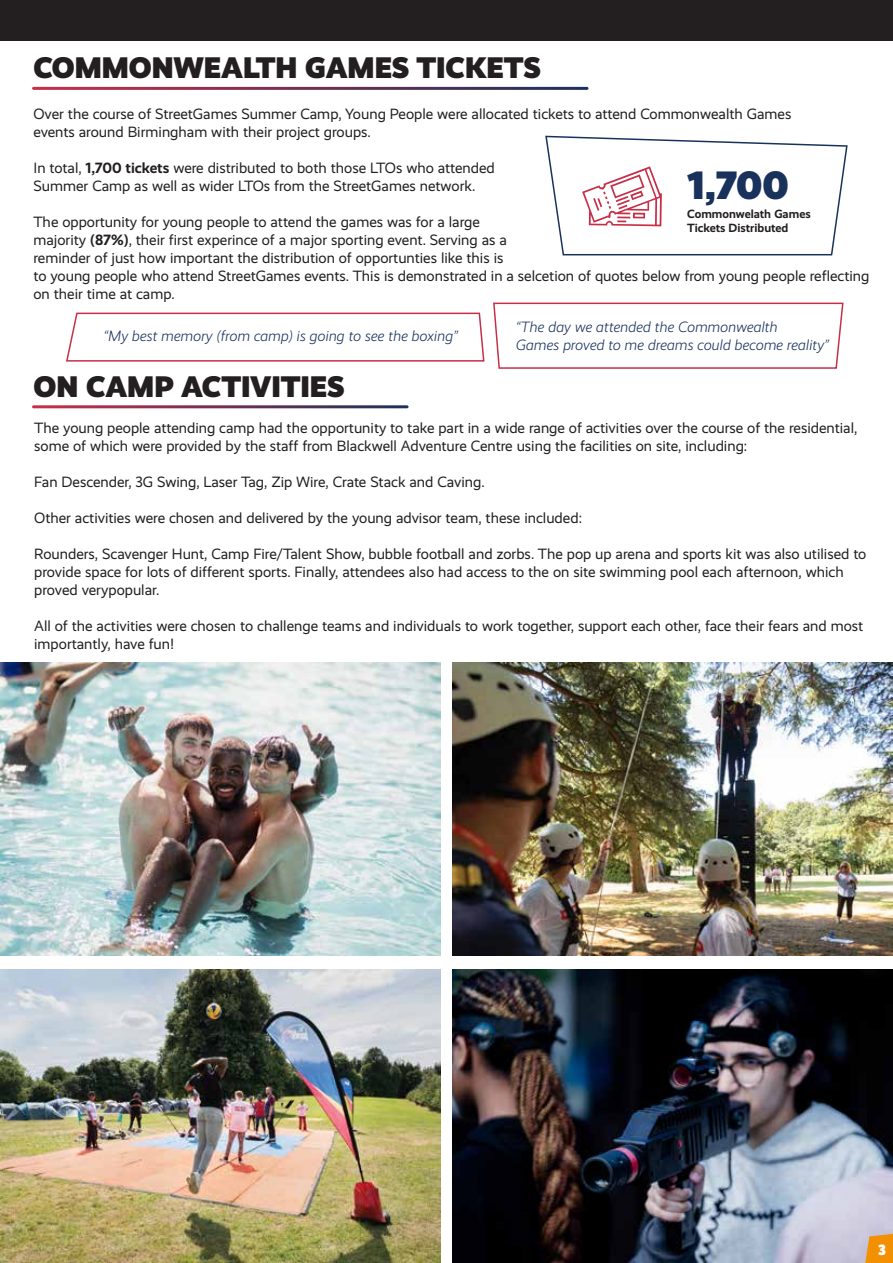
<style>
.page{position:relative;width:893px;height:1263px;background:#fff}
.page>*{position:absolute;margin:0;border:0;box-sizing:border-box;transform-origin:0 0}
.t1{font:900 39.9px "Realist";color:#19325b}
.t2{font:900 30px "Realist";letter-spacing:-.005em;color:#231f20}
.t3{font:15px/18px "Realist";color:#231f20}
.t4{font:italic 300 15px/18px "Realist";color:#19325b}
.t5{font:900 15px "Realist";color:#fff}
.t6{font:700 12px/14.4px "Realist";color:#231f20}
.s1{font-weight:700}
</style>
<div class="page">
<div style="left:0;top:0;width:893px;height:41px;background:#231f20"></div>
<img style="left:452px;top:969px;width:441px;height:294px">
<img style="left:0;top:662px;width:441px;height:294px">
<img style="left:452px;top:662px;width:441px;height:294px">
<img style="left:0;top:969px;width:440px;height:294px">
<svg style="left:865px;top:1234px;width:28px;height:29px"></svg>
<svg style="left:545px;top:135px;width:303px;height:121px"></svg>
<svg style="left:66px;top:312px;width:419px;height:50px"></svg>
<svg style="left:493px;top:302px;width:351px;height:67px"></svg>
<h2 class="t2" style="left:33px;top:50px;width:509px">COMMONWEALTH GAMES TICKETS</h2>
<p class="t3" style="left:33px;top:105px;width:759px">Over the course of StreetGames Summer Camp, Young People were allocated tickets to attend Commonwealth Games events around Birmingham with their project groups.</p>
<p class="t3" style="left:33px;top:159px;width:463px">In total, <span class="s1">1,700 tickets</span> were distributed to both those LTOs who attended<br>Summer Camp as well as wider LTOs from the StreetGames network.</p>
<p class="t3" style="left:33px;top:213px;width:837px">The opportunity for young people to attend the games was for a large<br>majority <span class="s1">(87%)</span>, their first experince of a major sporting event. Serving as a<br>reminder of just how important the distribution of opportunties like this is<br>to young people who attend StreetGames events. This is demonstrated in a selcetion of quotes below from young people reflecting on their time at camp.</p>
<p class="t4" style="left:516px;top:318px;width:315px">“The day we attended the Commonwealth<br>Games proved to me dreams could become reality”</p>
<h1 class="t1" style="left:687px;top:161px;width:103px">1,700</h1>
<p class="t6" style="left:687px;top:207px;width:125px">Commonwelath Games<br>Tickets Distributed</p>
<p class="t4" style="left:103px;top:327px;width:356px">“My best memory (from camp) is going to see the boxing”</p>
<h2 class="t2" style="left:33px;top:368px;width:313px">ON CAMP ACTIVITIES</h2>
<p class="t3" style="left:34px;top:419px;width:825px">The young people attending camp had the opportunity to take part in a wide range of activities over the course of the residential, some of which were provided by the staff from Blackwell Adventure Centre using the facilities on site, including:</p>
<p class="t3" style="left:34px;top:473px;width:452px">Fan Descender, 3G Swing, Laser Tag, Zip Wire, Crate Stack and Caving.</p>
<p class="t3" style="left:34px;top:509px;width:549px">Other activities were chosen and delivered by the young advisor team, these included:</p>
<p class="t3" style="left:34px;top:545px;width:834px">Rounders, Scavenger Hunt, Camp Fire/Talent Show, bubble football and zorbs. The pop up arena and sports kit was also utilised to provide space for lots of different sports. Finally, attendees also had access to the on site swimming pool each afternoon, which proved verypopular.</p>
<p class="t3" style="left:34px;top:617px;width:831px">All of the activities were chosen to challenge teams and individuals to work together, support each other, face their fears and most importantly, have fun!</p>
<p class="t5" style="left:878px;top:1241px;width:9px">3</p>
</div>
